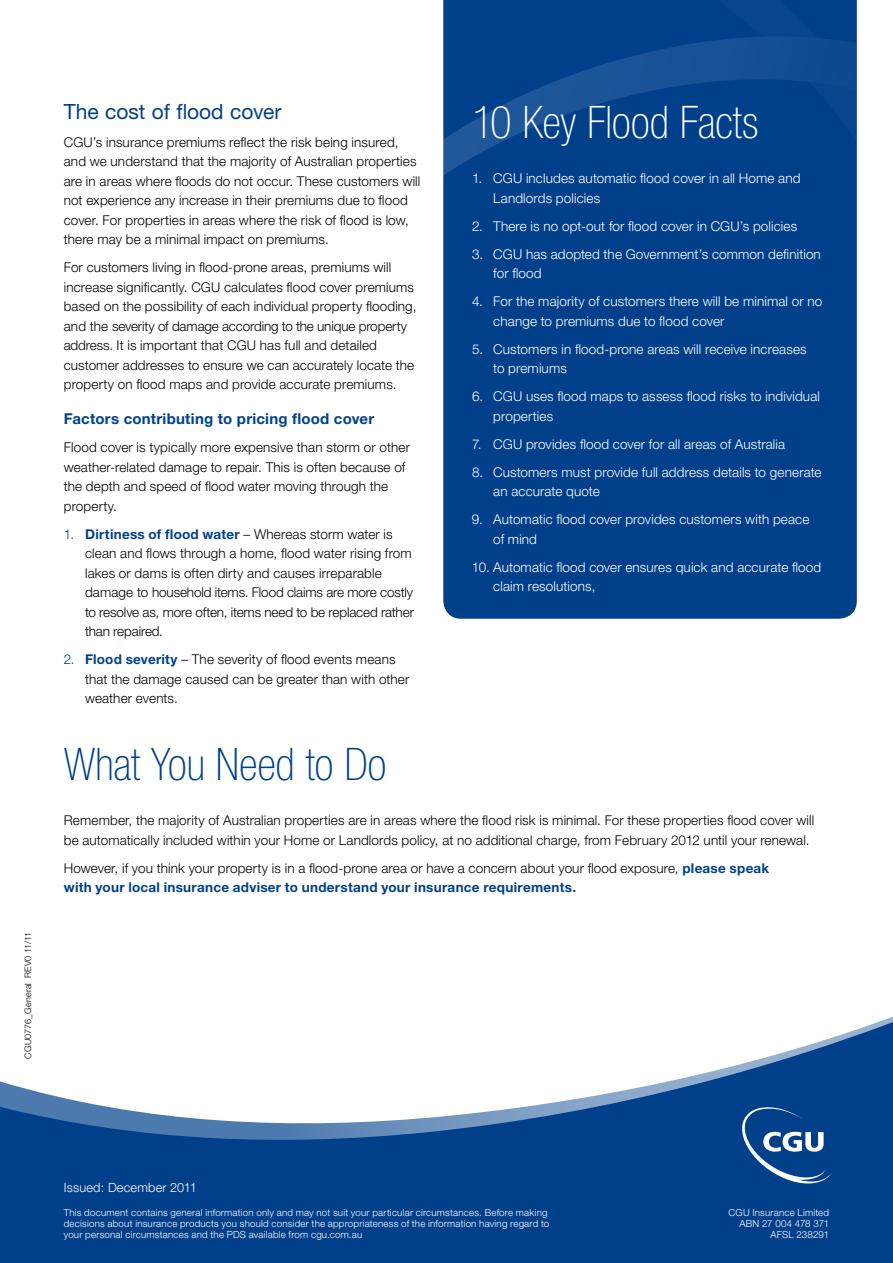
<style>
.page{position:relative;width:893px;height:1263px;background:#fff}
.page>*{position:absolute;margin:0;border:0;box-sizing:border-box;transform-origin:0 0}
.t1{font:100 condensed 45px "Helvetica Neue";letter-spacing:-.005em;color:#fff}
.t2{font:100 condensed 45px "Helvetica Neue";letter-spacing:-.005em;color:#00408b}
.t3{font:21px "Helvetica Neue";color:#00408b}
.t4{font:700 15px "Helvetica Neue";letter-spacing:.015em;color:#00408b}
.t5{font:300 13.5px/19.5px "Helvetica Neue";letter-spacing:.01em;color:#000}
.t6{font:300 13.5px/19.5px "Helvetica Neue";letter-spacing:.01em;color:#fff}
.t7{font:300 12.75px "Helvetica Neue";letter-spacing:.015em;color:#fff}
.t8{font:300 9.75px/11.2px "Helvetica Neue";letter-spacing:.02em;color:#fff;text-align:right}
.t9{font:300 9px "Helvetica Neue";letter-spacing:.025em;color:#000}
.s1{color:#00408b}
.s2{font-weight:700;color:#00408b}
</style>
<div class="page">
<div style="left:0;top:1016px;width:893px;height:247px;background:#00408b"></div>
<svg style="left:0;top:1017px;width:893px;height:129px"></svg>
<svg style="left:742px;top:1107px;width:90px;height:76px;background:#2b609e"></svg>
<div style="left:443px;top:366px;width:414px;height:253px;background:#00408b"></div>
<div style="left:443px;top:0;width:414px;height:366px;background:#00408b"></div>
<svg style="left:443px;top:36px;width:414px;height:262px;background:#05438d"></svg>
<p class="t9" style="left:22px;top:1059px;width:129px;rotate:-90deg">CGU0776_General REV0 11/11</p>
<h2 class="t3" style="left:64px;top:99px;width:219px">The cost of flood cover</h2>
<p class="t5" style="left:64px;top:132px;width:358px">CGU’s insurance premiums reflect the risk being insured, and we understand that the majority of Australian properties are in areas where floods do not occur. These customers will not experience any increase in their premiums due to flood cover. For properties in areas where the risk of flood is low, there may be a minimal impact on premiums.</p>
<p class="t5" style="left:64px;top:257px;width:354px">For customers living in flood-prone areas, premiums will increase significantly. CGU calculates flood cover premiums based on the possibility of each individual property flooding, and the severity of damage according to the unique property address. It is important that CGU has full and detailed customer addresses to ensure we can accurately locate the property on flood maps and provide accurate premiums.</p>
<p class="t4" style="left:64px;top:409px;width:312px">Factors contributing to pricing flood cover</p>
<p class="t5" style="left:64px;top:437px;width:348px">Flood cover is typically more expensive than storm or other weather-related damage to repair. This is often because of the depth and speed of flood water moving through the property.</p>
<p class="t5" style="left:85px;top:524px;width:330px;text-indent:-21px"><span class="s1">1.</span> <span class="s2">Dirtiness of flood water</span> – Whereas storm water is clean and flows through a home, flood water rising from lakes or dams is often dirty and causes irreparable damage to household items. Flood claims are more costly to resolve as, more often, items need to be replaced rather than repaired.</p>
<p class="t5" style="left:85px;top:649px;width:326px;text-indent:-21px"><span class="s1">2.</span> <span class="s2">Flood severity</span> – The severity of flood events means that the damage caused can be greater than with other weather events.</p>
<h1 class="t1" style="left:472px;top:97px;width:288px">10 Key Flood Facts</h1>
<p class="t6" style="left:493px;top:168px;width:309px;text-indent:-21px">1. CGU includes automatic flood cover in all Home and<br>Landlords policies</p>
<p class="t6" style="left:472px;top:216px;width:327px">2. There is no opt-out for flood cover in CGU’s policies</p>
<p class="t6" style="left:493px;top:244px;width:329px;text-indent:-21px">3. CGU has adopted the Government’s common definition for flood</p>
<p class="t6" style="left:493px;top:291px;width:331px;text-indent:-21px">4. For the majority of customers there will be minimal or no change to premiums due to flood cover</p>
<p class="t6" style="left:493px;top:339px;width:315px;text-indent:-21px">5. Customers in flood-prone areas will receive increases to premiums</p>
<p class="t6" style="left:493px;top:386px;width:328px;text-indent:-21px">6. CGU uses flood maps to assess flood risks to individual properties</p>
<p class="t6" style="left:472px;top:434px;width:315px">7. CGU provides flood cover for all areas of Australia</p>
<p class="t6" style="left:493px;top:462px;width:330px;text-indent:-21px">8. Customers must provide full address details to generate an accurate quote</p>
<p class="t6" style="left:493px;top:509px;width:318px;text-indent:-21px">9. Automatic flood cover provides customers with peace of mind</p>
<p class="t6" style="left:493px;top:557px;width:330px;text-indent:-21px">10. Automatic flood cover ensures quick and accurate flood claim resolutions,</p>
<h1 class="t2" style="left:64px;top:739px;width:324px">What You Need to Do</h1>
<p class="t5" style="left:64px;top:811px;width:752px">Remember, the majority of Australian properties are in areas where the flood risk is minimal. For these properties flood cover will be automatically included within your Home or Landlords policy, at no additional charge, from February 2012 until your renewal.</p>
<p class="t5" style="left:64px;top:858px;width:707px">However, if you think your property is in a flood-prone area or have a concern about your flood exposure, <span class="s2">please speak with your local insurance adviser to understand your insurance requirements.</span></p>
<p class="t7" style="left:64px;top:1180px;width:135px">Issued: December 2011</p>
<p class="t8" style="left:64px;top:1206px;width:487px;text-align:left">This document contains general information only and may not suit your particular circumstances. Before making decisions about insurance products you should consider the appropriateness of the information having regard to your personal circumstances and the PDS available from cgu.com.au</p>
<p class="t8" style="left:729px;top:1206px;width:102px">CGU Insurance Limited<br>ABN 27 004 478 371<br>AFSL 238291</p>
</div>
